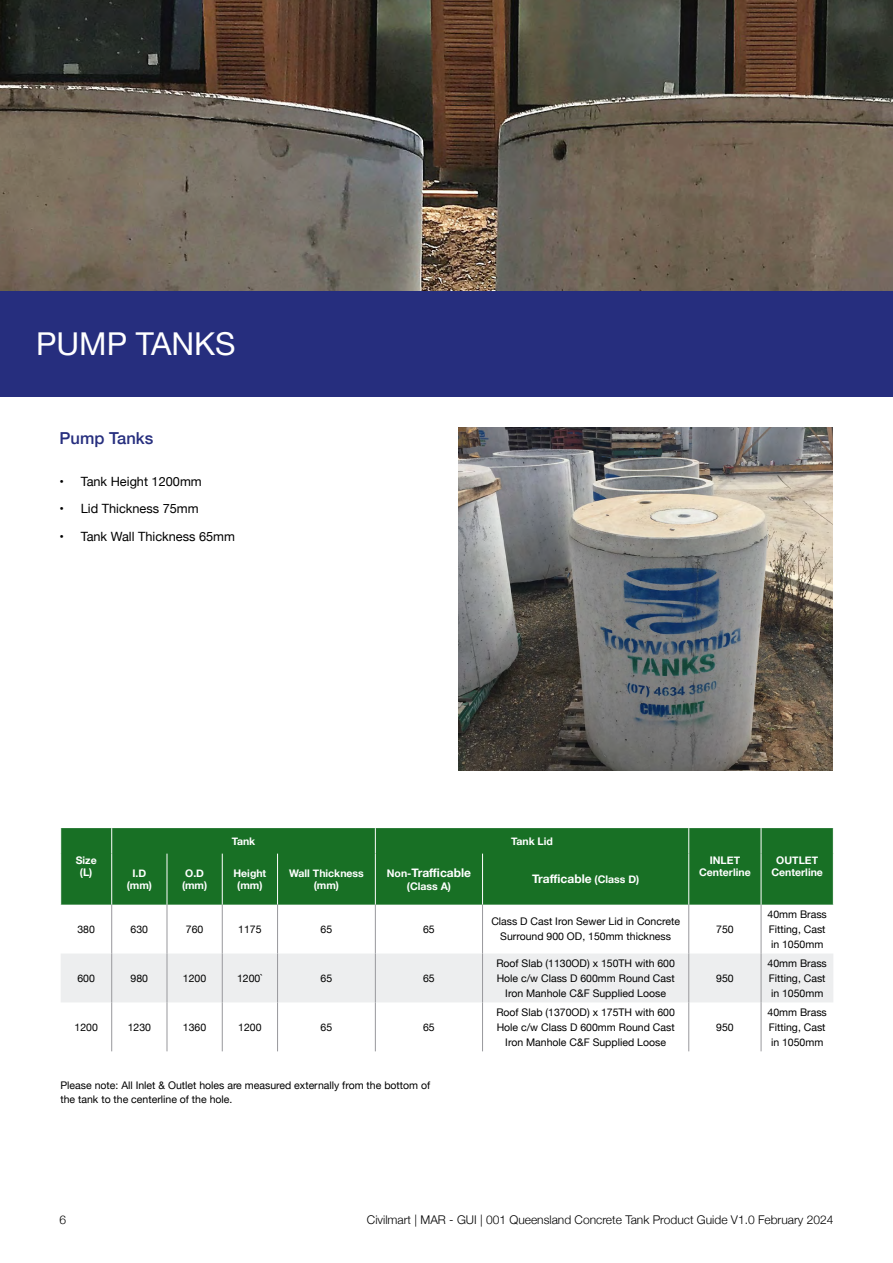
<style>
.page{position:relative;width:893px;height:1263px;background:#fff}
.page>*{position:absolute;margin:0;border:0;box-sizing:border-box;transform-origin:0 0}
.t1{font:31.5px "Helvetica Neue";color:#fff}
.t2{font:500 16.5px "Helvetica Neue";color:#262e7e}
.t3{font:12.75px "Helvetica Neue";color:#000}
.t4{font:300 12px "Helvetica Neue";color:#000}
.t5{font:700 12px "Helvetica Neue";color:#fff}
.t6{font:10.5px/15px "Helvetica Neue";color:#000}
.t7{font:700 10.5px/12.6px "Helvetica Neue";color:#fff;text-align:center}
.s1{font-size:10.5px}
</style>
<div class="page">
<img style="left:0;top:0;width:893px;height:291px">
<div style="left:0;top:291px;width:893px;height:105px;background:#262e7e"></div>
<img style="left:459px;top:428px;width:374px;height:342px">
<div style="left:61px;top:828px;width:772px;height:77px;background:#187025"></div>
<div style="left:61px;top:953px;width:772px;height:49px;background:#edeeef"></div>
<svg style="left:60px;top:828px;width:1px;height:26px"></svg>
<svg style="left:111px;top:828px;width:1px;height:26px"></svg>
<svg style="left:375px;top:828px;width:1px;height:26px"></svg>
<svg style="left:688px;top:828px;width:1px;height:26px"></svg>
<svg style="left:761px;top:828px;width:1px;height:26px"></svg>
<svg style="left:833px;top:828px;width:1px;height:26px"></svg>
<hr style="left:111px;top:854px;width:1px;height:51px;background:#fff">
<hr style="left:167px;top:854px;width:1px;height:51px;background:#fff">
<hr style="left:222px;top:854px;width:1px;height:51px;background:#fff">
<hr style="left:277px;top:854px;width:1px;height:51px;background:#fff">
<hr style="left:375px;top:854px;width:1px;height:51px;background:#fff">
<hr style="left:482px;top:854px;width:1px;height:51px;background:#fff">
<hr style="left:688px;top:854px;width:1px;height:51px;background:#fff">
<hr style="left:761px;top:854px;width:1px;height:51px;background:#fff">
<hr style="left:111px;top:905px;width:1px;height:48px;background:#98989c">
<hr style="left:167px;top:905px;width:1px;height:48px;background:#98989c">
<hr style="left:222px;top:905px;width:1px;height:48px;background:#98989c">
<hr style="left:277px;top:905px;width:1px;height:48px;background:#98989c">
<hr style="left:375px;top:905px;width:1px;height:48px;background:#98989c">
<hr style="left:482px;top:905px;width:1px;height:48px;background:#98989c">
<hr style="left:688px;top:905px;width:1px;height:48px;background:#98989c">
<hr style="left:761px;top:905px;width:1px;height:48px;background:#98989c">
<hr style="left:111px;top:953px;width:1px;height:49px;background:#98989c">
<hr style="left:167px;top:953px;width:1px;height:49px;background:#98989c">
<hr style="left:222px;top:953px;width:1px;height:49px;background:#98989c">
<hr style="left:277px;top:953px;width:1px;height:49px;background:#98989c">
<hr style="left:375px;top:953px;width:1px;height:49px;background:#98989c">
<hr style="left:482px;top:953px;width:1px;height:49px;background:#98989c">
<hr style="left:688px;top:953px;width:1px;height:49px;background:#98989c">
<hr style="left:761px;top:953px;width:1px;height:49px;background:#98989c">
<hr style="left:111px;top:1002px;width:1px;height:49px;background:#98989c">
<hr style="left:167px;top:1002px;width:1px;height:49px;background:#98989c">
<hr style="left:222px;top:1002px;width:1px;height:49px;background:#98989c">
<hr style="left:277px;top:1002px;width:1px;height:49px;background:#98989c">
<hr style="left:375px;top:1002px;width:1px;height:49px;background:#98989c">
<hr style="left:482px;top:1002px;width:1px;height:49px;background:#98989c">
<hr style="left:688px;top:1002px;width:1px;height:49px;background:#98989c">
<hr style="left:761px;top:1002px;width:1px;height:49px;background:#98989c">
<h1 class="t1" style="left:36px;top:321px;width:201px">PUMP TANKS</h1>
<h2 class="t2" style="left:60px;top:424px;width:95px">Pump Tanks</h2>
<p class="t3" style="left:60px;top:472px;width:144px">• Tank Height 1200mm</p>
<p class="t3" style="left:60px;top:499px;width:141px">• Lid Thickness 75mm</p>
<p class="t3" style="left:60px;top:527px;width:177px">• Tank Wall Thickness 65mm</p>
<p class="t7" style="left:76px;top:854px;width:22px">Size (L)</p>
<p class="t7" style="left:232px;top:835px;width:25px">Tank</p>
<p class="t7" style="left:511px;top:835px;width:43px">Tank Lid</p>
<p class="t7" style="left:699px;top:854px;width:53px">INLET<br>Centerline</p>
<p class="t7" style="left:776px;top:854px;width:43px">OUTLET</p>
<p class="t7" style="left:182px;top:867px;width:27px">O.D (mm)</p>
<p class="t7" style="left:233px;top:867px;width:34px">Height (mm)</p>
<p class="t7" style="left:289px;top:867px;width:76px">Wall Thickness (mm)</p>
<p class="t5" style="left:387px;top:863px;width:86px"><span class="s1">Non-</span>Trafficable</p>
<p class="t7" style="left:132px;top:867px;width:15px">I.D</p>
<p class="t7" style="left:771px;top:867px;width:53px">Centerline</p>
<p class="t7" style="left:127px;top:879px;width:27px">(mm)</p>
<p class="t5" style="left:532px;top:870px;width:109px">Trafficable <span class="s1">(Class D)</span></p>
<p class="t7" style="left:407px;top:880px;width:46px">(Class A)</p>
<p class="t6" style="left:77px;top:922px;width:19px">380</p>
<p class="t6" style="left:131px;top:922px;width:19px">630</p>
<p class="t6" style="left:186px;top:922px;width:19px">760</p>
<p class="t6" style="left:238px;top:922px;width:25px">1175</p>
<p class="t6" style="left:321px;top:922px;width:13px">65</p>
<p class="t6" style="left:423px;top:922px;width:13px">65</p>
<p class="t6" style="left:491px;top:915px;width:190px;text-align:center">Class D Cast Iron Sewer Lid in Concrete<br>Surround 900 OD, 150mm thickness</p>
<p class="t6" style="left:716px;top:922px;width:19px">750</p>
<p class="t6" style="left:77px;top:971px;width:19px">600</p>
<p class="t6" style="left:131px;top:971px;width:19px">980</p>
<p class="t6" style="left:183px;top:971px;width:25px">1200</p>
<p class="t6" style="left:237px;top:971px;width:27px">1200`</p>
<p class="t6" style="left:321px;top:971px;width:13px">65</p>
<p class="t6" style="left:423px;top:971px;width:13px">65</p>
<p class="t6" style="left:75px;top:1020px;width:25px">1200</p>
<p class="t6" style="left:128px;top:1020px;width:25px">1230</p>
<p class="t6" style="left:183px;top:1020px;width:25px">1360</p>
<p class="t6" style="left:238px;top:1020px;width:25px">1200</p>
<p class="t6" style="left:321px;top:1020px;width:13px">65</p>
<p class="t6" style="left:423px;top:1020px;width:13px">65</p>
<p class="t6" style="left:60px;top:1079px;width:371px;line-height:13.5px">Please note: All Inlet &amp; Outlet holes are measured externally from the bottom of the tank to the centerline of the hole.</p>
<p class="t6" style="left:496px;top:956px;width:180px;text-align:center">Roof Slab (1130OD) x 150TH with 600<br>Hole c/w Class D 600mm Round Cast<br>Iron Manhole C&amp;F Supplied Loose</p>
<p class="t6" style="left:496px;top:1005px;width:180px;text-align:center">Roof Slab (1370OD) x 175TH with 600<br>Hole c/w Class D 600mm Round Cast<br>Iron Manhole C&amp;F Supplied Loose</p>
<p class="t6" style="left:716px;top:971px;width:19px">950</p>
<p class="t6" style="left:716px;top:1020px;width:19px">950</p>
<p class="t6" style="left:767px;top:907px;width:61px">40mm Brass<br>Fitting, Cast in 1050mm</p>
<p class="t6" style="left:767px;top:956px;width:61px">40mm Brass<br>Fitting, Cast in 1050mm</p>
<p class="t6" style="left:767px;top:1005px;width:61px">40mm Brass<br>Fitting, Cast in 1050mm</p>
<p class="t4" style="left:60px;top:1210px;width:8px">6</p>
<p class="t4" style="left:367px;top:1210px;width:468px">Civilmart | MAR - GUI | 001 Queensland Concrete Tank Product Guide V1.0 February 2024</p>
</div>
